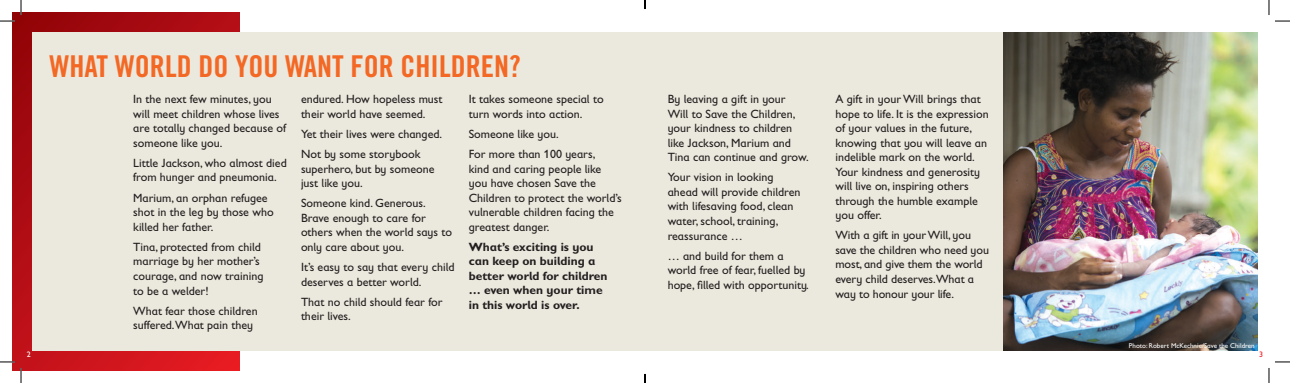
<style>
.page{position:relative;width:1290px;height:383px;background:#fff}
.page>*{position:absolute;margin:0;border:0;box-sizing:border-box;transform-origin:0 0}
.t1{font:30px "Trade Gothic LT Std Bd Cn 20";color:#f36824}
.t2{font:12px/14.5px "Gill Sans Infant Std";color:#231f20}
.t3{font:700 12px/14.5px "Gill Sans Infant Std";color:#231f20}
.t4{font:8px "Gill Sans Infant Std";color:#fff}
.t5{font:8px "Gill Sans Infant Std";color:#ee1d23}
.t6{font:7px "Gill Sans Infant Std";color:#fff}
</style>
<div class="page">
<img style="left:1003px;top:32px;width:254px;height:318px">
<svg style="left:12px;top:12px;width:227px;height:358px;background:#b41017"></svg>
<div style="left:32px;top:32px;width:971px;height:318px;background:#ebe8dd"></div>
<svg style="left:0;top:0;width:22px;height:22px"></svg>
<svg style="left:0;top:361px;width:22px;height:21px"></svg>
<svg style="left:1268px;top:0;width:21px;height:22px"></svg>
<svg style="left:1268px;top:361px;width:21px;height:21px"></svg>
<h1 class="t1" style="left:49px;top:48px;width:473px">WHAT WORLD DO YOU WANT FOR CHILDREN?</h1>
<p class="t2" style="left:133px;top:92px;width:154px">In the next few minutes, you will meet children whose lives are totally changed because of someone like you.</p>
<p class="t2" style="left:133px;top:155px;width:155px">Little Jackson, who almost died from hunger and pneumonia.</p>
<p class="t2" style="left:133px;top:190px;width:142px">Marium, an orphan refugee shot in the leg by those who killed her father.</p>
<p class="t2" style="left:133px;top:239px;width:132px">Tina, protected from child marriage by her mother’s courage, and now training to be a welder!</p>
<p class="t2" style="left:133px;top:303px;width:126px">What fear those children suffered.What pain they</p>
<p class="t2" style="left:301px;top:92px;width:143px">endured. How hopeless must their world have seemed.</p>
<p class="t2" style="left:301px;top:123px;width:143px;line-height:20.2px">Yet their lives were changed.<br>Not by some storybook</p>
<p class="t2" style="left:301px;top:161px;width:135px">superhero, but by someone just like you.</p>
<p class="t2" style="left:301px;top:196px;width:153px">Someone kind. Generous.<br>Brave enough to care for others when the world says to only care about you.</p>
<p class="t2" style="left:301px;top:259px;width:155px">It’s easy to say that every child deserves a better world.</p>
<p class="t2" style="left:301px;top:294px;width:143px">That no child should fear for their lives.</p>
<p class="t2" style="left:468px;top:91px;width:136px">It takes someone special to turn words into action.</p>
<p class="t2" style="left:468px;top:123px;width:128px;line-height:20.2px">Someone like you.<br>For more than 100 years,</p>
<p class="t2" style="left:468px;top:161px;width:154px">kind and caring people like you have chosen Save the<br>Children to protect the world’s vulnerable children facing the greatest danger.</p>
<p class="t3" style="left:468px;top:239px;width:140px">What’s exciting is you can keep on building a better world for children … even when your time in this world is over.</p>
<p class="t2" style="left:667px;top:92px;width:142px">By leaving a gift in your<br>Will to Save the Children, your kindness to children like Jackson, Marium and<br>Tina can continue and grow.</p>
<p class="t2" style="left:667px;top:170px;width:134px">Your vision in looking ahead will provide children with lifesaving food, clean water, school, training, reassurance …</p>
<p class="t2" style="left:667px;top:248px;width:142px">… and build for them a world free of fear, fuelled by hope, filled with opportunity.</p>
<p class="t2" style="left:835px;top:91px;width:155px">A gift in your Will brings that hope to life. It is the expression of your values in the future, knowing that you will leave an indelible mark on the world.<br>Your kindness and generosity will live on, inspiring others through the humble example you offer.</p>
<p class="t2" style="left:835px;top:228px;width:155px">With a gift in your Will, you save the children who need you most, and give them the world every child deserves.What a way to honour your life.</p>
<p class="t6" style="left:1128px;top:341px;width:127px">Photo: Robert McKechnie/Save the Children</p>
<p class="t4" style="left:27px;top:349px;width:5px">2</p>
<p class="t5" style="left:1258px;top:349px;width:5px">3</p>
</div>
